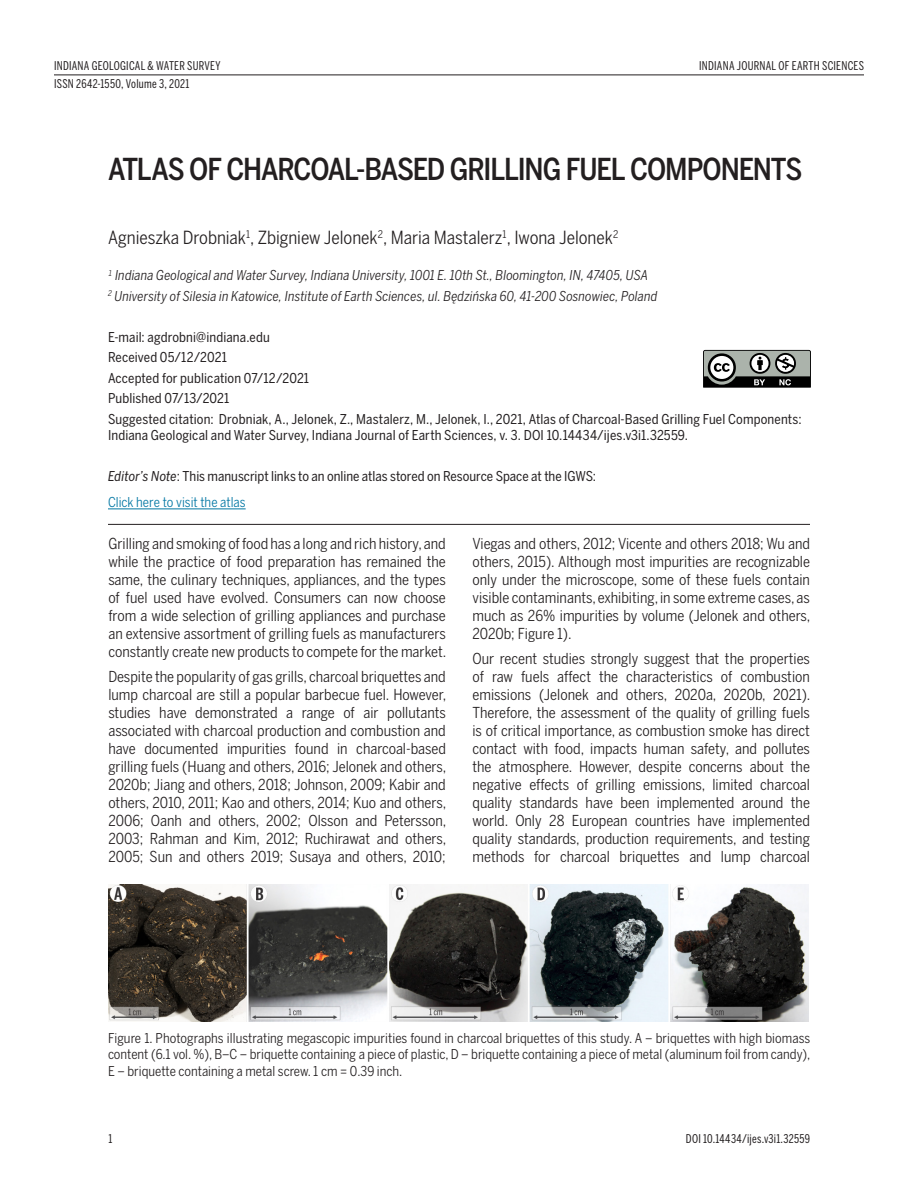
<style>
.page{position:relative;width:918px;height:1188px;background:#fff}
.page>*{position:absolute;margin:0;border:0;box-sizing:border-box;transform-origin:0 0}
.Page_1_-_Title{font:500 30px "Benton Sans Cond";letter-spacing:-.04em;color:#231f20}
.Page_1_-_Authors{font:18px "Benton Sans Cond";letter-spacing:-.005em;color:#231f20}
.t1{font:15px/18px "Benton Sans Cond";color:#231f20;text-align:justify}
.Page_1_-_other_info{font:13.5px/16.2px "Benton Sans Cond";letter-spacing:.01em;color:#231f20}
.References{font:13.5px/16.2px "Benton Sans Cond";color:#231f20;text-align:justify}
.Page_1_-_Author_Inst{font:italic 13.5px "Benton Sans Cond";letter-spacing:.005em;color:#231f20}
.t2{font:13.5px "Benton Sans Cond";color:#0076a3}
.t3{font:12px/18.1px "Benton Sans Comp";letter-spacing:.02em;color:#231f20}
.s1{font-style:italic}
</style>
<div class="page">
<hr style="left:54px;top:75px;width:810px;height:1px;background:#231f20">
<hr style="left:108px;top:509px;width:138px;height:1px;background:#0076a3">
<hr style="left:108px;top:524px;width:702px;height:1px;background:#231f20">
<svg style="left:703px;top:350px;width:108px;height:38px;background:#727672"></svg>
<img style="left:108px;top:885px;width:701px;height:136px">
<p class="t3" style="left:54px;top:57px;width:168px">INDIANA GEOLOGICAL &amp; WATER SURVEY<br>ISSN 2642-1550, Volume 3, 2021</p>
<p class="t3" style="left:699px;top:57px;width:166px">INDIANA JOURNAL OF EARTH SCIENCES</p>
<p class="Page_1_-_Title" style="left:108px;top:151px;width:696px">ATLAS OF CHARCOAL-BASED GRILLING FUEL COMPONENTS</p>
<p class="Page_1_-_Authors" style="left:108px;top:227px;width:512px">Agnieszka Drobniak<sup>1</sup>, Zbigniew Jelonek<sup>2</sup>, Maria Mastalerz<sup>1</sup>, Iwona Jelonek<sup>2</sup></p>
<p class="Page_1_-_Author_Inst" style="left:108px;top:267px;width:542px"><sup>1</sup> Indiana Geological and Water Survey, Indiana University, 1001 E. 10th St., Bloomington, IN, 47405, USA</p>
<p class="Page_1_-_Author_Inst" style="left:108px;top:288px;width:551px"><sup>2</sup> University of Silesia in Katowice, Institute of Earth Sciences, ul. Będzińska 60, 41-200 Sosnowiec, Poland</p>
<p class="Page_1_-_other_info" style="left:108px;top:329px;width:163px">E-mail: agdrobni@indiana.edu</p>
<p class="Page_1_-_other_info" style="left:108px;top:349px;width:120px">Received 05/12/2021</p>
<p class="Page_1_-_other_info" style="left:108px;top:370px;width:203px">Accepted for publication 07/12/2021</p>
<p class="Page_1_-_other_info" style="left:108px;top:390px;width:123px">Published 07/13/2021</p>
<p class="Page_1_-_other_info" style="left:108px;top:411px;width:695px">Suggested citation: Drobniak, A., Jelonek, Z., Mastalerz, M., Jelonek, I., 2021, Atlas of Charcoal-Based Grilling Fuel Components:<br>Indiana Geological and Water Survey, Indiana Journal of Earth Sciences, v. 3. DOI 10.14434/ijes.v3i1.32559.</p>
<p class="Page_1_-_other_info" style="left:108px;top:468px;width:490px"><span class="s1">Editor’s Note</span>: This manuscript links to an online atlas stored on Resource Space at the IGWS:</p>
<p class="t2" style="left:108px;top:494px;width:139px">Click here to visit the atlas</p>
<p class="t1" style="left:108px;top:534px;width:340px">Grilling and smoking of food has a long and rich history, and while the practice of food preparation has remained the same, the culinary techniques, appliances, and the types of fuel used have evolved. Consumers can now choose from a wide selection of grilling appliances and purchase an extensive assortment of grilling fuels as manufacturers constantly create new products to compete for the market.</p>
<p class="t1" style="left:108px;top:667px;width:339px">Despite the popularity of gas grills, charcoal briquettes and lump charcoal are still a popular barbecue fuel. However, studies have demonstrated a range of air pollutants associated with charcoal production and combustion and have documented impurities found in charcoal-based grilling fuels (Huang and others, 2016; Jelonek and others, 2020b; Jiang and others, 2018; Johnson, 2009; Kabir and others, 2010, 2011; Kao and others, 2014; Kuo and others, 2006; Oanh and others, 2002; Olsson and Petersson, 2003; Rahman and Kim, 2012; Ruchirawat and others, 2005; Sun and others 2019; Susaya and others, 2010;</p>
<p class="t1" style="left:472px;top:534px;width:339px">Viegas and others, 2012; Vicente and others 2018; Wu and others, 2015). Although most impurities are recognizable only under the microscope, some of these fuels contain visible contaminants, exhibiting, in some extreme cases, as much as 26% impurities by volume (Jelonek and others, 2020b; Figure 1).</p>
<p class="t1" style="left:472px;top:649px;width:339px">Our recent studies strongly suggest that the properties of raw fuels affect the characteristics of combustion emissions (Jelonek and others, 2020a, 2020b, 2021).<br>Therefore, the assessment of the quality of grilling fuels is of critical importance, as combustion smoke has direct contact with food, impacts human safety, and pollutes the atmosphere. However, despite concerns about the negative effects of grilling emissions, limited charcoal quality standards have been implemented around the world. Only 28 European countries have implemented quality standards, production requirements, and testing methods for charcoal briquettes and lump charcoal</p>
<p class="References" style="left:108px;top:1030px;width:704px">Figure 1. Photographs illustrating megascopic impurities found in charcoal briquettes of this study. A – briquettes with high biomass content (6.1 vol. %), B–C – briquette containing a piece of plastic, D – briquette containing a piece of metal (aluminum foil from candy), E – briquette containing a metal screw. 1 cm = 0.39 inch.</p>
<p class="t3" style="left:108px;top:1130px;width:5px">1</p>
<p class="t3" style="left:686px;top:1130px;width:126px">DOI 10.14434/ijes.v3i1.32559</p>
</div>
